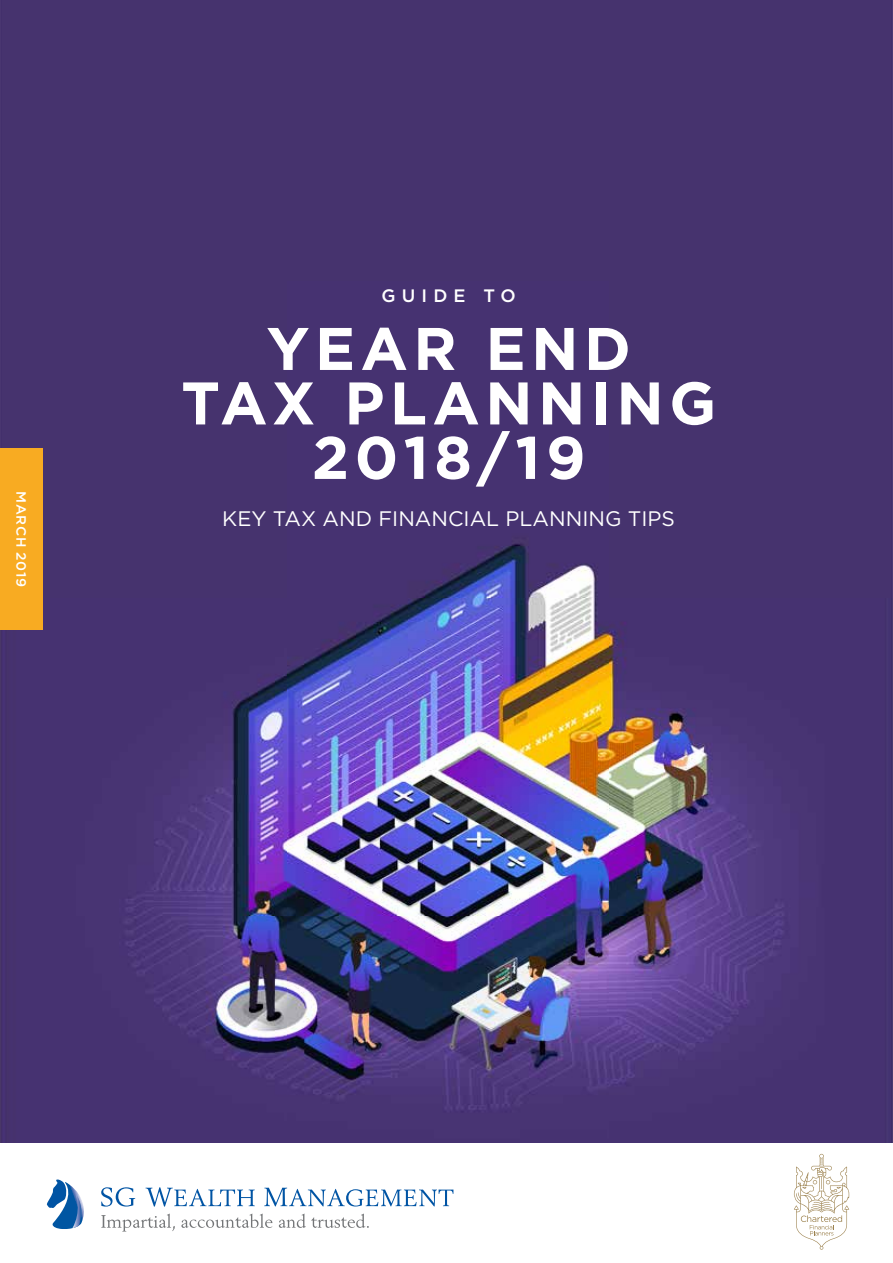
<style>
.page{position:relative;width:893px;height:1263px;background:#fff}
.page>*{position:absolute;margin:0;border:0;box-sizing:border-box;transform-origin:0 0}
.t1{font:700 60px/54.4px "Gotham HTF";letter-spacing:.09em;color:#fff;text-align:center}
.t2{font:21px "Gotham HTF";color:#fff}
.t3{font:500 18px "Gotham HTF";letter-spacing:.34em;color:#fff}
.t4{font:500 13.5px "Gotham HTF";letter-spacing:.04em;color:#fff}
</style>
<div class="page">
<img style="left:0;top:0;width:893px;height:1143px">
<div style="left:0;top:448px;width:43px;height:182px;background:#f8ab22"></div>
<svg style="left:101px;top:1187px;width:34px;height:19px"></svg>
<svg style="left:146px;top:1187px;width:109px;height:19px"></svg>
<svg style="left:264px;top:1188px;width:189px;height:18px"></svg>
<svg style="left:46px;top:1179px;width:38px;height:50px"></svg>
<svg style="left:101px;top:1213px;width:74px;height:18px"></svg>
<svg style="left:181px;top:1213px;width:91px;height:15px"></svg>
<svg style="left:279px;top:1213px;width:90px;height:15px"></svg>
<svg style="left:794px;top:1154px;width:55px;height:96px"></svg>
<p class="t4" style="left:29px;top:491px;width:97px;rotate:90deg">MARCH 2019</p>
<p class="t3" style="left:382px;top:286px;width:136px">GUIDE TO</p>
<h1 class="t1" style="left:181px;top:320px;width:537px">YEAR END<br>TAX PLANNING<br>2018/19</h1>
<p class="t2" style="left:222px;top:507px;width:454px">KEY TAX AND FINANCIAL PLANNING TIPS</p>
</div>
